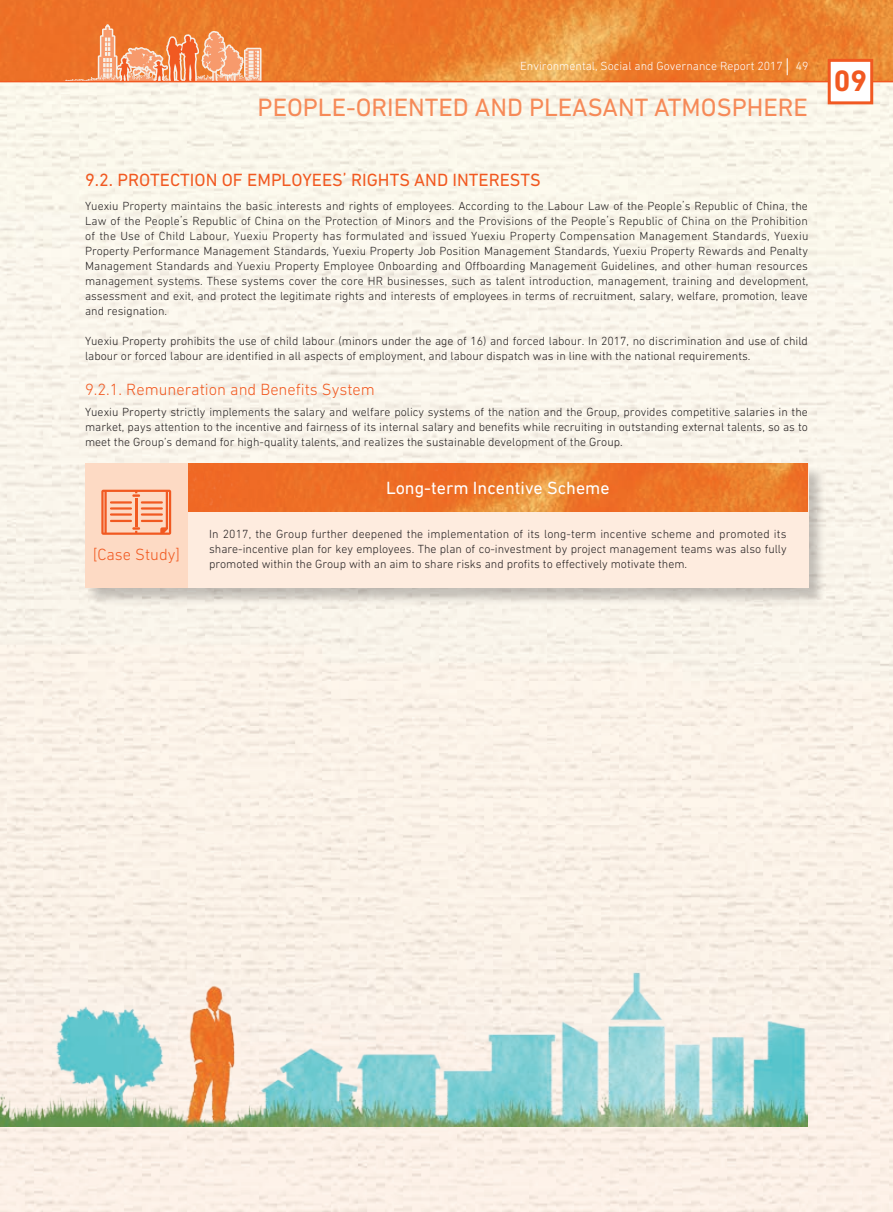
<style>
.page{position:relative;width:893px;height:1212px;background:#fff}
.page>*{position:absolute;margin:0;border:0;box-sizing:border-box;transform-origin:0 0}
.t1{font:700 30px "DIN Next LT Pro";color:#f15921}
.副主標題{font:25.5px "DIN Next LT Pro";color:#f68a58}
._3__標題{font:18px "DIN Next LT Pro";color:#f15921}
.t2{font:18px "DIN Next LT Pro";color:#fff}
._4__副標題{font:300 16.5px "DIN Next LT Pro";color:#f15921}
._1__內文{font:300 12px/15px "DIN Next LT Pro";color:#231f20;text-align:justify}
._1__內文-2{font:300 12px "DIN Next LT Pro";color:#fff}
</style>
<div class="page">
<img style="left:0;top:82px;width:893px;height:1130px">
<img style="left:0;top:0;width:893px;height:81px">
<svg style="left:58px;top:24px;width:204px;height:57px;background:#f09058"></svg>
<hr style="left:0;top:81px;width:893px;height:1px;background:#f15921">
<div style="left:829px;top:60px;width:43px;height:43px;background:#fff"></div>
<div style="left:828px;top:59px;width:45px;height:45px;border:3px solid #f15921"></div>
<svg style="left:787px;top:58px;width:1px;height:17px"></svg>
<div style="left:86px;top:464px;width:739px;height:141px;background:#231f20;opacity:.25"></div>
<div style="left:86px;top:463px;width:722px;height:125px;background:#feecdf"></div>
<img style="left:188px;top:463px;width:620px;height:48px">
<div style="left:86px;top:463px;width:102px;height:125px;background:#fddac4"></div>
<svg style="left:101px;top:490px;width:70px;height:45px"></svg>
<img style="left:0;top:931px;width:808px;height:196px">
<p class="_1__內文-2" style="left:520px;top:59px;width:264px">Environmental, Social and Governance Report 2017</p>
<p class="_1__內文-2" style="left:796px;top:59px;width:14px">49</p>
<p class="副主標題" style="left:258px;top:93px;width:552px">PEOPLE-ORIENTED AND PLEASANT ATMOSPHERE</p>
<p class="_3__標題" style="left:85px;top:170px;width:457px">9.2. PROTECTION OF EMPLOYEES’ RIGHTS AND INTERESTS</p>
<p class="_1__內文" style="left:85px;top:198px;width:725px">Yuexiu Property maintains the basic interests and rights of employees. According to the Labour Law of the People’s Republic of China, the Law of the People’s Republic of China on the Protection of Minors and the Provisions of the People’s Republic of China on the Prohibition of the Use of Child Labour, Yuexiu Property has formulated and issued Yuexiu Property Compensation Management Standards, Yuexiu Property Performance Management Standards, Yuexiu Property Job Position Management Standards, Yuexiu Property Rewards and Penalty Management Standards and Yuexiu Property Employee Onboarding and Offboarding Management Guidelines, and other human resources management systems. These systems cover the core HR businesses, such as talent introduction, management, training and development, assessment and exit, and protect the legitimate rights and interests of employees in terms of recruitment, salary, welfare, promotion, leave and resignation.</p>
<p class="_1__內文" style="left:85px;top:333px;width:724px">Yuexiu Property prohibits the use of child labour (minors under the age of 16) and forced labour. In 2017, no discrimination and use of child labour or forced labour are identified in all aspects of employment, and labour dispatch was in line with the national requirements.</p>
<p class="_4__副標題" style="left:85px;top:380px;width:291px">9.2.1. Remuneration and Benefits System</p>
<p class="_1__內文" style="left:85px;top:405px;width:724px">Yuexiu Property strictly implements the salary and welfare policy systems of the nation and the Group, provides competitive salaries in the market, pays attention to the incentive and fairness of its internal salary and benefits while recruiting in outstanding external talents, so as to meet the Group’s demand for high-quality talents, and realizes the sustainable development of the Group.</p>
<p class="_4__副標題" style="left:93px;top:544px;width:89px">[Case Study]</p>
<p class="t2" style="left:386px;top:478px;width:225px">Long-term Incentive Scheme</p>
<p class="_1__內文" style="left:209px;top:526px;width:579px">In 2017, the Group further deepened the implementation of its long-term incentive scheme and promoted its share-incentive plan for key employees. The plan of co-investment by project management teams was also fully promoted within the Group with an aim to share risks and profits to effectively motivate them.</p>
<h1 class="t1" style="left:834px;top:64px;width:35px">09</h1>
</div>
